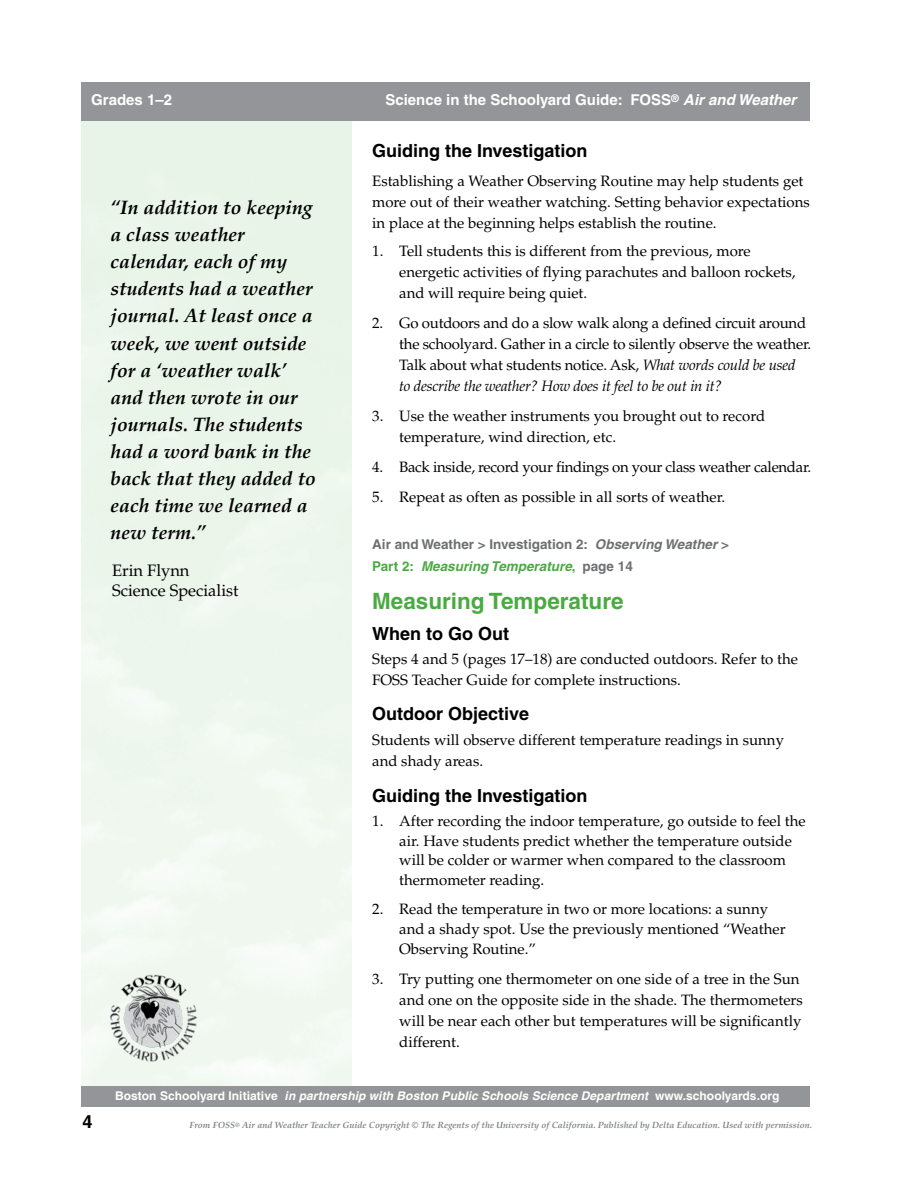
<style>
.page{position:relative;width:918px;height:1188px;background:#fff}
.page>*{position:absolute;margin:0;border:0;box-sizing:border-box;transform-origin:0 0}
.t1{font:700 22.5px "Helvetica";color:#4aaa42}
.t2{font:italic 700 19.5px/27px "Palatino";color:#000}
.t3{font:700 18px "Helvetica";color:#000}
.t4{font:16.5px/19.8px "Palatino";color:#000}
.t5{font:15px/21px "Palatino";color:#000}
.t6{font:15px "Palatino";letter-spacing:-.02em;color:#000}
.t7{font:700 15px "Helvetica";color:#fff}
.t8{font:700 13.5px/22.5px "Helvetica";color:#6d6f71}
.t9{font:italic 700 12px "Helvetica";letter-spacing:.005em;color:#fff}
.t10{font:italic 700 9px "Palatino";color:#808285}
.s1{font-style:italic}
.s2{color:#4aaa42}
.s3{font-style:italic;color:#4aaa42}
.s4{font-style:normal}
</style>
<div class="page">
<div style="left:81px;top:82px;width:728px;height:39px;background:#939598"></div>
<div style="left:82px;top:1086px;width:728px;height:20px;background:#939598"></div>
<img style="left:108px;top:972px;width:92px;height:92px">
<p class="t7" style="left:91px;top:90px;width:82px">Grades 1–2</p>
<p class="t7" style="left:385px;top:90px;width:413px">Science in the Schoolyard Guide: FOSS<sup>®</sup> <span class="s1">Air and Weather</span></p>
<p class="t2" style="left:111px;top:195px;width:207px">“In addition to keeping a class weather calendar, each of my students had a weather journal. At least once a week, we went outside for a ‘weather walk’ and then wrote in our journals. The students had a word bank in the back that they added to each time we learned a new term.”</p>
<p class="t4" style="left:112px;top:561px;width:128px">Erin Flynn<br>Science Specialist</p>
<p class="t3" style="left:372px;top:140px;width:217px">Guiding the Investigation</p>
<p class="t5" style="left:372px;top:170px;width:439px">Establishing a Weather Observing Routine may help students get more out of their weather watching. Setting behavior expectations in place at the beginning helps establish the routine.</p>
<p class="t5" style="left:399px;top:241px;width:398px;text-indent:-27px">1. Tell students this is different from the previous, more energetic activities of flying parachutes and balloon rockets, and will require being quiet.</p>
<p class="t5" style="left:399px;top:313px;width:414px;text-indent:-27px">2. Go outdoors and do a slow walk along a defined circuit around the schoolyard. Gather in a circle to silently observe the weather.<br>Talk about what students notice. Ask, <span class="s1">What words could be used<br>to describe the weather? How does it feel to be out in it?</span></p>
<p class="t5" style="left:399px;top:406px;width:367px;text-indent:-27px">3. Use the weather instruments you brought out to record temperature, wind direction, etc.</p>
<p class="t6" style="left:372px;top:458px;width:441px">4. Back inside, record your findings on your class weather calendar.</p>
<p class="t5" style="left:372px;top:487px;width:355px">5. Repeat as often as possible in all sorts of weather.</p>
<p class="t8" style="left:372px;top:532px;width:358px">Air and Weather &gt; Investigation 2: <span class="s1">Observing Weather</span> &gt;<br><span class="s2">Part 2:</span> <span class="s3">Measuring Temperature</span><span class="s2">,</span> page 14</p>
<h1 class="t1" style="left:372px;top:587px;width:253px">Measuring Temperature</h1>
<p class="t3" style="left:372px;top:622px;width:138px">When to Go Out</p>
<p class="t5" style="left:372px;top:649px;width:427px">Steps 4 and 5 (pages 17–18) are conducted outdoors. Refer to the<br>FOSS Teacher Guide for complete instructions.</p>
<p class="t3" style="left:372px;top:703px;width:159px">Outdoor Objective</p>
<p class="t5" style="left:372px;top:730px;width:413px">Students will observe different temperature readings in sunny and shady areas.</p>
<p class="t3" style="left:372px;top:784px;width:217px">Guiding the Investigation</p>
<p class="t5" style="left:399px;top:811px;width:408px;line-height:19.8px;text-indent:-27px">1. After recording the indoor temperature, go outside to feel the air. Have students predict whether the temperature outside will be colder or warmer when compared to the classroom thermometer reading.</p>
<p class="t5" style="left:399px;top:899px;width:388px;line-height:19.8px;text-indent:-27px">2. Read the temperature in two or more locations: a sunny and a shady spot. Use the previously mentioned “Weather<br>Observing Routine.”</p>
<p class="t5" style="left:399px;top:968px;width:405px;text-indent:-27px">3. Try putting one thermometer on one side of a tree in the Sun and one on the opposite side in the shade. The thermometers will be near each other but temperatures will be significantly different.</p>
<p class="t9" style="left:115px;top:1089px;width:666px"><span class="s4">Boston Schoolyard Initiative</span> in partnership with Boston Public Schools Science Department <span class="s4">www.schoolyards.org</span></p>
<p class="t3" style="left:82px;top:1111px;width:12px">4</p>
<p class="t10" style="left:190px;top:1120px;width:624px">From FOSS<sup>®</sup> Air and Weather Teacher Guide Copyright © The Regents of the University of California. Published by Delta Education. Used with permission.</p>
</div>
